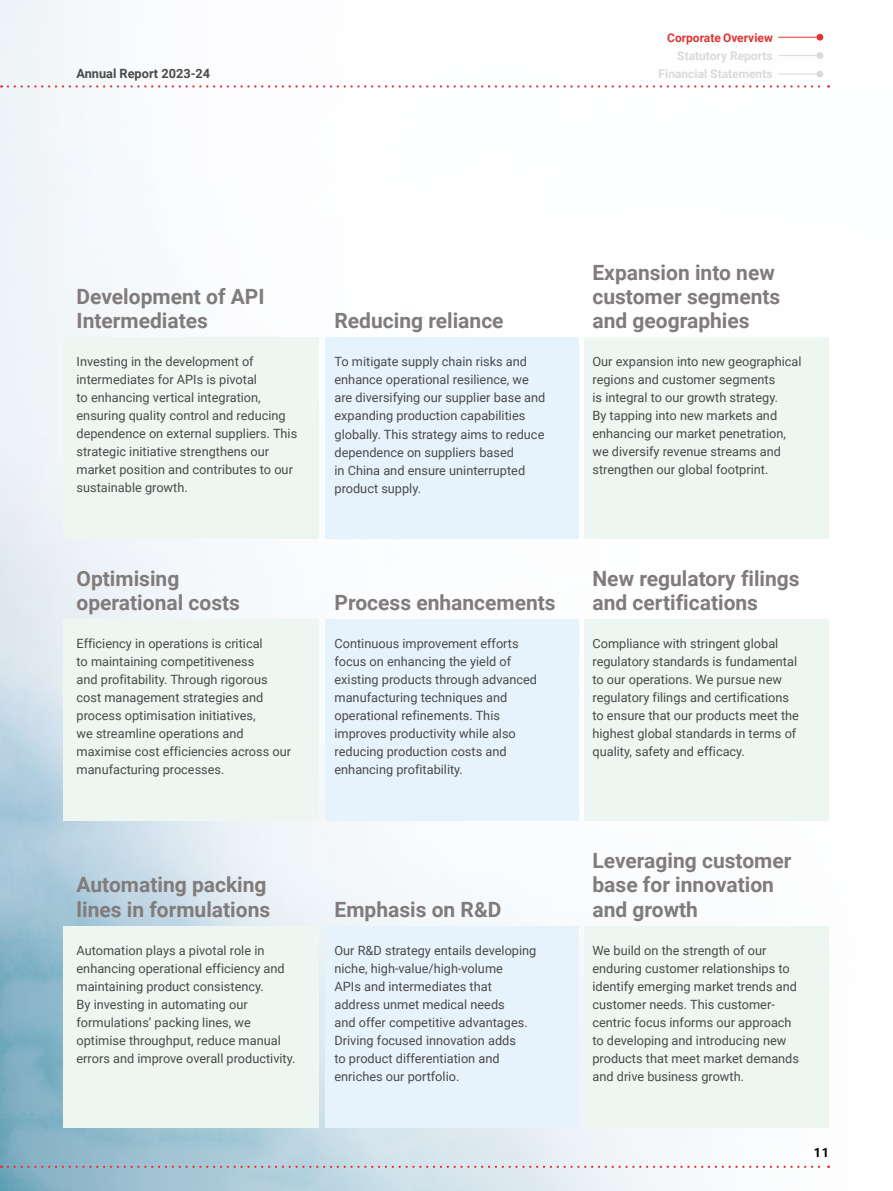
<style>
.page{position:relative;width:893px;height:1191px;background:#fff}
.page>*{position:absolute;margin:0;border:0;box-sizing:border-box;transform-origin:0 0}
.t1{font:700 21px/24px "Roboto";color:#817c7b}
.t2{font:12.75px/18px "Roboto";color:#4a4a49}
.t3{font:700 12.75px "Roboto";color:#4a4a49}
.t4{font:700 12.75px "Roboto";color:#000}
.t5{font:700 12px "Roboto";color:#dadada}
.t6{font:700 12px "Roboto";color:#df3432}
</style>
<div class="page">
<img style="left:0;top:0;width:831px;height:1191px">
<div style="left:64px;top:337px;width:255px;height:202px;background:#edf6f1"></div>
<div style="left:64px;top:619px;width:255px;height:201px;background:#edf6f1"></div>
<div style="left:64px;top:926px;width:255px;height:201px;background:#edf6f1"></div>
<div style="left:325px;top:337px;width:253px;height:202px;background:#e7f3fc"></div>
<div style="left:325px;top:619px;width:253px;height:201px;background:#e7f3fc"></div>
<div style="left:325px;top:926px;width:253px;height:201px;background:#e7f3fc"></div>
<div style="left:584px;top:337px;width:245px;height:202px;background:#edf6f1"></div>
<div style="left:584px;top:619px;width:245px;height:201px;background:#edf6f1"></div>
<div style="left:584px;top:926px;width:245px;height:201px;background:#edf6f1"></div>
<div style="left:816px;top:52px;width:7px;height:7px;background:#dadada;border-radius:50%"></div>
<hr style="left:779px;top:55px;width:40px;height:1px;background:#dadada">
<div style="left:816px;top:71px;width:7px;height:6px;background:#dadada;border-radius:50%"></div>
<hr style="left:779px;top:74px;width:40px;height:1px;background:#dadada">
<div style="left:816px;top:34px;width:7px;height:7px;background:#df3432;border-radius:50%"></div>
<hr style="left:779px;top:37px;width:40px;height:1px;background:#df3432">
<svg style="left:8px;top:85px;width:821px;height:3px"></svg>
<svg style="left:8px;top:1165px;width:821px;height:3px"></svg>
<p class="t3" style="left:77px;top:65px;width:135px">Annual Report 2023-24</p>
<p class="t6" style="left:667px;top:29px;width:107px">Corporate Overview</p>
<p class="t5" style="left:677px;top:47px;width:97px">Statutory Reports</p>
<p class="t5" style="left:659px;top:66px;width:115px">Financial Statements</p>
<h1 class="t1" style="left:77px;top:284px;width:190px">Development of API<br>Intermediates</h1>
<p class="t2" style="left:77px;top:352px;width:222px">Investing in the development of intermediates for APIs is pivotal<br>to enhancing vertical integration, ensuring quality control and reducing dependence on external suppliers. This strategic initiative strengthens our market position and contributes to our sustainable growth.</p>
<h1 class="t1" style="left:77px;top:565px;width:165px">Optimising operational costs</h1>
<p class="t2" style="left:77px;top:634px;width:216px">Efficiency in operations is critical<br>to maintaining competitiveness<br>and profitability. Through rigorous cost management strategies and process optimisation initiatives,<br>we streamline operations and maximise cost efficiencies across our manufacturing processes.</p>
<h1 class="t1" style="left:77px;top:872px;width:195px">Automating packing lines in formulations</h1>
<p class="t2" style="left:77px;top:940px;width:220px">Automation plays a pivotal role in enhancing operational efficiency and maintaining product consistency.<br>By investing in automating our formulations’ packing lines, we optimise throughput, reduce manual errors and improve overall productivity.</p>
<h1 class="t1" style="left:334px;top:308px;width:171px">Reducing reliance</h1>
<p class="t2" style="left:334px;top:352px;width:212px">To mitigate supply chain risks and enhance operational resilience, we are diversifying our supplier base and expanding production capabilities globally. This strategy aims to reduce dependence on suppliers based<br>in China and ensure uninterrupted product supply.</p>
<h1 class="t1" style="left:334px;top:589px;width:223px">Process enhancements</h1>
<p class="t2" style="left:334px;top:634px;width:204px">Continuous improvement efforts focus on enhancing the yield of existing products through advanced manufacturing techniques and operational refinements. This improves productivity while also reducing production costs and enhancing profitability.</p>
<h1 class="t1" style="left:334px;top:896px;width:168px">Emphasis on R&amp;D</h1>
<p class="t2" style="left:334px;top:941px;width:203px">Our R&amp;D strategy entails developing niche, high-value/high-volume<br>APIs and intermediates that address unmet medical needs<br>and offer competitive advantages.<br>Driving focused innovation adds<br>to product differentiation and enriches our portfolio.</p>
<h1 class="t1" style="left:592px;top:260px;width:189px">Expansion into new customer segments and geographies</h1>
<p class="t2" style="left:592px;top:352px;width:211px">Our expansion into new geographical regions and customer segments<br>is integral to our growth strategy.<br>By tapping into new markets and enhancing our market penetration, we diversify revenue streams and strengthen our global footprint.</p>
<h1 class="t1" style="left:592px;top:565px;width:209px">New regulatory filings and certifications</h1>
<p class="t2" style="left:592px;top:634px;width:208px">Compliance with stringent global regulatory standards is fundamental to our operations. We pursue new regulatory filings and certifications to ensure that our products meet the highest global standards in terms of quality, safety and efficacy.</p>
<h1 class="t1" style="left:592px;top:848px;width:200px">Leveraging customer base for innovation and growth</h1>
<p class="t2" style="left:592px;top:940px;width:208px">We build on the strength of our enduring customer relationships to identify emerging market trends and customer needs. This customer&shy;centric focus informs our approach to developing and introducing new products that meet market demands and drive business growth.</p>
<p class="t4" style="left:814px;top:1143px;width:17px">11</p>
</div>
